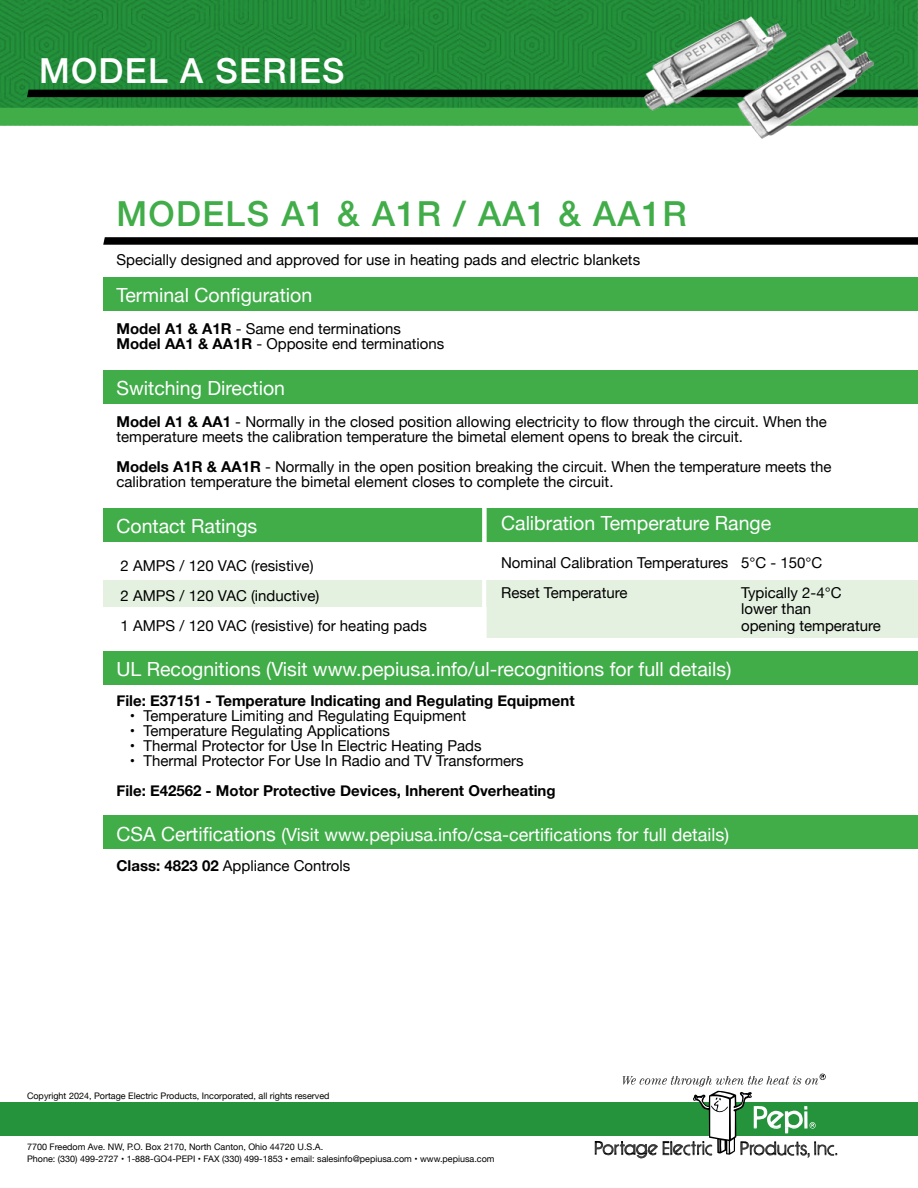
<style>
.page{position:relative;width:918px;height:1188px;background:#fff}
.page>*{position:absolute;margin:0;border:0;box-sizing:border-box;transform-origin:0 0}
.t1{font:500 34.5px "Helvetica Neue";letter-spacing:.04em;color:#41ad49}
.t2{font:500 34.5px "Helvetica Neue";letter-spacing:.04em;color:#fff}
.t3{font:19.5px "Helvetica Neue";color:#fff}
.t4{font:18px "Helvetica Neue";color:#fff}
.t5{font:15px/15px "Helvetica Neue";color:#000}
.t6{font:700 15px "Helvetica Neue";color:#000}
.t7{font:9px/12px "Helvetica Neue";color:#000}
.s1{font-weight:700}
.s2{font-size:19.5px}
</style>
<div class="page">
<div style="left:484px;top:580px;width:434px;height:57px;background:#e4f0e0"></div>
<div style="left:0;top:0;width:918px;height:117px;background:linear-gradient(to right,#218a38,#228b38)"></div>
<div style="left:0;top:108px;width:918px;height:18px;background:#41ad49"></div>
<div style="left:28px;top:90px;width:890px;height:7px;background:#000"></div>
<div style="left:0;top:1102px;width:918px;height:34px;background:#24933c"></div>
<svg style="left:595px;top:1074px;width:242px;height:85px"></svg>
<div style="left:103px;top:370px;width:815px;height:34px;background:#41ad49"></div>
<div style="left:103px;top:277px;width:815px;height:34px;background:#41ad49"></div>
<div style="left:103px;top:508px;width:815px;height:34px;background:#41ad49"></div>
<div style="left:103px;top:651px;width:815px;height:34px;background:#41ad49"></div>
<div style="left:103px;top:815px;width:815px;height:34px;background:#41ad49"></div>
<div style="left:104px;top:237px;width:814px;height:8px;background:#000"></div>
<div style="left:103px;top:580px;width:384px;height:27px;background:#e4f0e0"></div>
<div style="left:482px;top:500px;width:5px;height:141px;background:#fff"></div>
<img style="left:604px;top:8px;width:287px;height:131px">
<h1 class="t2" style="left:39px;top:42px;width:307px">MODEL A SERIES</h1>
<h1 class="t1" style="left:116px;top:186px;width:572px">MODELS A1 &amp; A1R / AA1 &amp; AA1R</h1>
<p class="t5" style="left:116px;top:253px;width:525px">Specially designed and approved for use in heating pads and electric blankets</p>
<h2 class="t3" style="left:116px;top:281px;width:197px">Terminal Configuration</h2>
<p class="t5" style="left:116px;top:322px;width:329px"><span class="s1">Model A1 &amp; A1R</span> - Same end terminations<br><span class="s1">Model AA1 &amp; AA1R</span> - Opposite end terminations</p>
<h2 class="t3" style="left:116px;top:374px;width:170px">Switching Direction</h2>
<p class="t5" style="left:116px;top:415px;width:712px"><span class="s1">Model A1 &amp; AA1</span> - Normally in the closed position allowing electricity to flow through the circuit. When the temperature meets the calibration temperature the bimetal element opens to break the circuit.</p>
<p class="t5" style="left:116px;top:460px;width:717px"><span class="s1">Models A1R &amp; AA1R</span> - Normally in the open position breaking the circuit. When the temperature meets the calibration temperature the bimetal element closes to complete the circuit.</p>
<h2 class="t3" style="left:116px;top:512px;width:142px">Contact Ratings</h2>
<p class="t5" style="left:121px;top:551px;width:308px;line-height:30px">2 AMPS / 120 VAC (resistive)<br>2 AMPS / 120 VAC (inductive)<br>1 AMPS / 120 VAC (resistive) for heating pads</p>
<h2 class="t3" style="left:116px;top:655px;width:616px">UL Recognitions (Visit www.pepiusa.info/ul-recognitions for full details)</h2>
<p class="t6" style="left:116px;top:689px;width:460px">File: E37151 - Temperature Indicating and Regulating Equipment</p>
<p class="t5" style="left:130px;top:709px;width:338px">• Temperature Limiting and Regulating Equipment</p>
<p class="t5" style="left:130px;top:724px;width:261px">• Temperature Regulating Applications</p>
<p class="t5" style="left:130px;top:739px;width:353px">• Thermal Protector for Use In Electric Heating Pads</p>
<p class="t5" style="left:130px;top:754px;width:395px">• Thermal Protector For Use In Radio and TV Transformers</p>
<p class="t6" style="left:116px;top:779px;width:441px">File: E42562 - Motor Protective Devices, Inherent Overheating</p>
<p class="t4" style="left:116px;top:821px;width:614px"><span class="s2">CSA Certifications</span> (Visit www.pepiusa.info/csa-certifications for full details)</p>
<p class="t5" style="left:116px;top:859px;width:235px"><span class="s1">Class: 4823 02</span> Appliance Controls</p>
<h2 class="t3" style="left:501px;top:509px;width:272px">Calibration Temperature Range</h2>
<p class="t5" style="left:501px;top:548px;width:323px;line-height:30px">Nominal Calibration Temperatures 5°C - 150°C<br>Reset Temperature</p>
<p class="t5" style="left:741px;top:585px;width:141px;line-height:16.5px">Typically 2-4°C lower than<br>opening temperature</p>
<p class="t7" style="left:27px;top:1090px;width:304px">Copyright 2024, Portage Electric Products, Incorporated, all rights reserved</p>
<p class="t7" style="left:27px;top:1141px;width:469px">7700 Freedom Ave. NW, P.O. Box 2170, North Canton, Ohio 44720 U.S.A.<br>Phone: (330) 499-2727 • 1-888-GO4-PEPI • FAX (330) 499-1853 • email: salesinfo@pepiusa.com • www.pepiusa.com</p>
</div>
